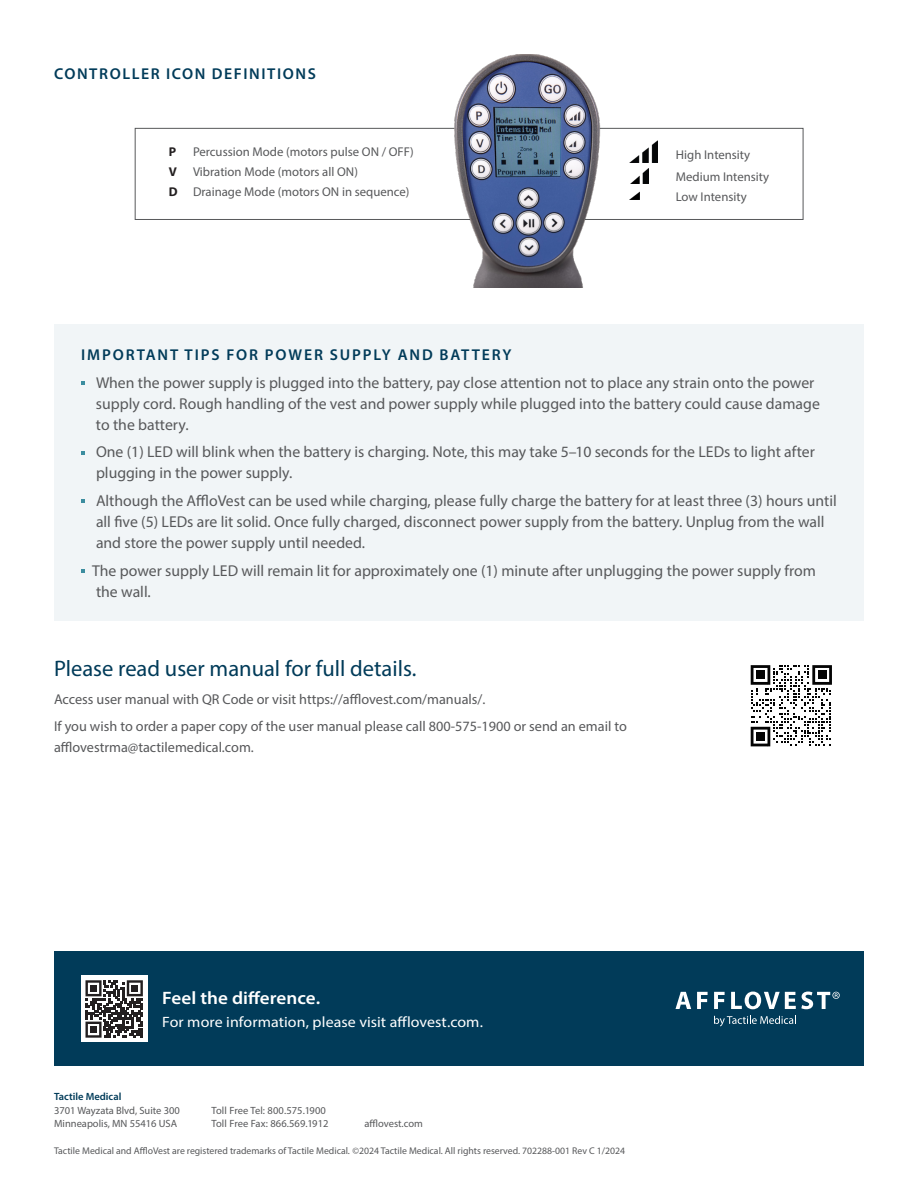
<style>
.page{position:relative;width:918px;height:1188px;background:#fff}
.page>*{position:absolute;margin:0;border:0;box-sizing:border-box;transform-origin:0 0}
.t1{font:22.5px "Myriad Pro";color:#013b59}
.t2{font:600 18px "Myriad Pro";color:#fff;scale:1.06 1}
.t3{font:15.75px/21px "Myriad Pro";color:#57585a}
.t4{font:600 15.75px "Myriad Pro";letter-spacing:.11em;color:#013b59}
.t5{font:15px "Myriad Pro";letter-spacing:.005em;color:#fff;scale:1.06 1}
.t6{font:14.25px/21px "Myriad Pro";color:#57585a}
.t7{font:12.75px "Myriad Pro";color:#57585a}
.t8{font:700 12.75px "Myriad Pro";color:#231f20}
.t9{font:10.5px "Myriad Pro";color:#57585a}
.t10{font:600 10.5px "Myriad Pro";color:#013b59}
.t11{font:9.75px "Myriad Pro";color:#57585a}
.s1{font-weight:700;color:#231f20}
</style>
<div class="page">
<div style="left:54px;top:324px;width:810px;height:297px;background:#f1f5f7"></div>
<div style="left:54px;top:952px;width:810px;height:114px;background:#013b59"></div>
<div style="left:81px;top:976px;width:66px;height:66px;background:#fff"></div>
<svg style="left:85px;top:980px;width:58px;height:58px"></svg>
<div style="left:90px;top:985px;width:7px;height:7px;background:#231f20"></div>
<div style="left:131px;top:985px;width:7px;height:7px;background:#231f20"></div>
<div style="left:90px;top:1026px;width:7px;height:7px;background:#231f20"></div>
<svg style="left:676px;top:992px;width:164px;height:17px"></svg>
<svg style="left:714px;top:1016px;width:82px;height:10px"></svg>
<svg style="left:81px;top:381px;width:3px;height:4px"></svg>
<svg style="left:81px;top:569px;width:3px;height:4px"></svg>
<svg style="left:751px;top:665px;width:81px;height:81px"></svg>
<div style="left:756px;top:671px;width:9px;height:8px;background:#040404"></div>
<div style="left:818px;top:671px;width:8px;height:8px;background:#040404"></div>
<div style="left:756px;top:732px;width:9px;height:9px;background:#040404"></div>
<div style="left:135px;top:128px;width:668px;height:92px;border:1px solid #57585a"></div>
<img style="left:631px;top:141px;width:26px;height:22px">
<img style="left:630px;top:161px;width:19px;height:22px">
<img style="left:630px;top:177px;width:9px;height:22px">
<img style="left:451px;top:54px;width:150px;height:233px">
<p class="t4" style="left:54px;top:64px;width:263px">CONTROLLER ICON DEFINITIONS</p>
<p class="t8" style="left:169px;top:143px;width:9px">P</p>
<p class="t7" style="left:193px;top:144px;width:222px">Percussion Mode (motors pulse ON / OFF)</p>
<p class="t8" style="left:169px;top:163px;width:10px">V</p>
<p class="t7" style="left:193px;top:164px;width:166px">Vibration Mode (motors all ON)</p>
<p class="t7" style="left:169px;top:184px;width:242px"><span class="s1">D</span> Drainage Mode (motors ON in sequence)</p>
<p class="t7" style="left:676px;top:147px;width:76px">High Intensity</p>
<p class="t7" style="left:676px;top:169px;width:95px">Medium Intensity</p>
<p class="t7" style="left:676px;top:189px;width:73px">Low Intensity</p>
<p class="t4" style="left:81px;top:345px;width:432px">IMPORTANT TIPS FOR POWER SUPPLY AND BATTERY</p>
<p class="t3" style="left:96px;top:372px;width:725px">When the power supply is plugged into the battery, pay close attention not to place any strain onto the power supply cord. Rough handling of the vest and power supply while plugged into the battery could cause damage to the battery.</p>
<p class="t3" style="left:96px;top:441px;width:720px">One (1) LED will blink when the battery is charging. Note, this may take 5–10 seconds for the LEDs to light after plugging in the power supply.</p>
<p class="t3" style="left:96px;top:490px;width:742px">Although the AffloVest can be used while charging, please fully charge the battery for at least three (3) hours until all five (5) LEDs are lit solid. Once fully charged, disconnect power supply from the battery. Unplug from the wall and store the power supply until needed.</p>
<p class="t3" style="left:92px;top:560px;width:725px">The power supply LED will remain lit for approximately one (1) minute after unplugging the power supply from the wall.</p>
<p class="t1" style="left:54px;top:655px;width:364px">Please read user manual for full details.</p>
<p class="t6" style="left:54px;top:688px;width:433px">Access user manual with QR Code or visit https://afflovest.com/manuals/.</p>
<p class="t6" style="left:54px;top:716px;width:574px">If you wish to order a paper copy of the user manual please call 800-575-1900 or send an email to afflovestrma@tactilemedical.com.</p>
<p class="t2" style="left:162px;top:987px;width:151px">Feel the difference.</p>
<p class="t5" style="left:162px;top:1013px;width:304px">For more information, please visit afflovest.com.</p>
<p class="t10" style="left:54px;top:1090px;width:69px">Tactile Medical</p>
<p class="t9" style="left:54px;top:1104px;width:127px">3701 Wayzata Blvd, Suite 300</p>
<p class="t9" style="left:212px;top:1104px;width:116px">Toll Free Tel: 800.575.1900</p>
<p class="t9" style="left:54px;top:1117px;width:125px">Minneapolis, MN 55416 USA</p>
<p class="t9" style="left:212px;top:1117px;width:119px">Toll Free Fax: 866.569.1912</p>
<p class="t9" style="left:364px;top:1117px;width:60px">afflovest.com</p>
<p class="t11" style="left:54px;top:1145px;width:573px">Tactile Medical and AffloVest are registered trademarks of Tactile Medical. ©2024 Tactile Medical. All rights reserved. 702288-001 Rev C 1/2024</p>
</div>
